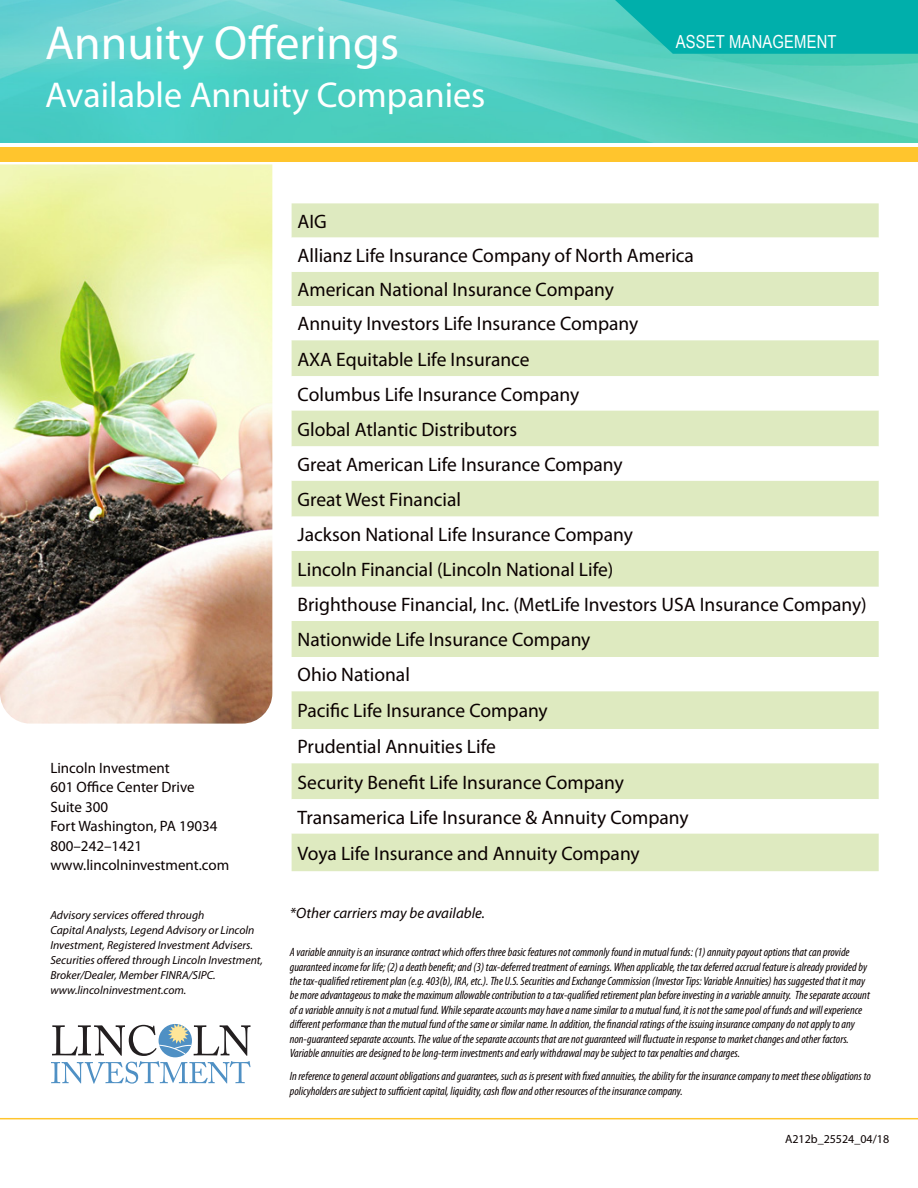
<style>
.page{position:relative;width:918px;height:1188px;background:#fff}
.page>*{position:absolute;margin:0;border:0;box-sizing:border-box;transform-origin:0 0}
.Reverse_Headline{font:48px "Myriad Pro";color:#fff}
.Reverse_Headline-2{font:36px "Myriad Pro";color:#fff}
.BodyText{font:19.5px "Myriad Pro";color:#0a0000}
.t1{font:18px "Arial Narrow";letter-spacing:.01em;color:#fff}
.t2{font:15px "Myriad Pro";color:#0a0000}
.BodyText-2{font:italic 15px "Myriad Pro";color:#0a0000}
.BodyText-3{font:italic condensed 12px/14.4px "Myriad Pro";color:#0a0000}
.t3{font:12px "Myriad Pro";color:#0a0000}
.t4{font:italic 11.7px/15px "Myriad Pro";color:#0a0000}
</style>
<div class="page">
<img style="left:0;top:0;width:918px;height:142px">
<div style="left:0;top:147px;width:918px;height:14px;background:#ffc52d"></div>
<hr style="left:0;top:1118px;width:918px;height:1px;background:#ffc52d">
<svg style="left:51px;top:1024px;width:200px;height:60px"></svg>
<img style="left:0;top:164px;width:272px;height:560px">
<svg style="left:615px;top:0;width:303px;height:54px;background:#08b2ac"></svg>
<div style="left:292px;top:203px;width:587px;height:668px;background:#deeac0"></div>
<svg style="left:292px;top:238px;width:587px;height:595px"></svg>
<p class="Reverse_Headline" style="left:45px;top:13px;width:356px">Annuity Offerings</p>
<p class="Reverse_Headline-2" style="left:45px;top:73px;width:442px">Available Annuity Companies</p>
<p class="t1" style="left:676px;top:29px;width:162px">ASSET MANAGEMENT</p>
<p class="t2" style="left:50px;top:759px;width:121px">Lincoln Investment</p>
<p class="t2" style="left:50px;top:778px;width:146px">601 Office Center Drive</p>
<p class="t2" style="left:50px;top:798px;width:59px">Suite 300</p>
<p class="t2" style="left:50px;top:817px;width:169px">Fort Washington, PA 19034</p>
<p class="t2" style="left:50px;top:837px;width:93px">800–242–1421</p>
<p class="t2" style="left:50px;top:856px;width:180px">www.lincolninvestment.com</p>
<p class="t4" style="left:50px;top:907px;width:155px">Advisory services offered through</p>
<p class="t4" style="left:50px;top:922px;width:206px">Capital Analysts, Legend Advisory or Lincoln<br>Investment, Registered Investment Advisers.</p>
<p class="t4" style="left:50px;top:952px;width:214px">Securities offered through Lincoln Investment,<br>Broker/Dealer, Member FINRA/SIPC.</p>
<p class="t4" style="left:50px;top:982px;width:138px">www.lincolninvestment.com.</p>
<p class="BodyText" style="left:298px;top:209px;width:31px">AIG</p>
<p class="BodyText" style="left:298px;top:243px;width:398px">Allianz Life Insurance Company of North America</p>
<p class="BodyText" style="left:298px;top:278px;width:318px">American National Insurance Company</p>
<p class="BodyText" style="left:298px;top:312px;width:342px">Annuity Investors Life Insurance Company</p>
<p class="BodyText" style="left:298px;top:347px;width:234px">AXA Equitable Life Insurance</p>
<p class="BodyText" style="left:298px;top:382px;width:283px">Columbus Life Insurance Company</p>
<p class="BodyText" style="left:298px;top:417px;width:221px">Global Atlantic Distributors</p>
<p class="BodyText" style="left:298px;top:452px;width:327px">Great American Life Insurance Company</p>
<p class="BodyText" style="left:298px;top:487px;width:165px">Great West Financial</p>
<p class="BodyText" style="left:298px;top:522px;width:337px">Jackson National Life Insurance Company</p>
<p class="BodyText" style="left:298px;top:558px;width:317px">Lincoln Financial (Lincoln National Life)</p>
<p class="BodyText" style="left:298px;top:593px;width:571px">Brighthouse Financial, Inc. (MetLife Investors USA Insurance Company)</p>
<p class="BodyText" style="left:298px;top:628px;width:294px">Nationwide Life Insurance Company</p>
<p class="BodyText" style="left:298px;top:663px;width:114px">Ohio National</p>
<p class="BodyText" style="left:298px;top:699px;width:252px">Pacific Life Insurance Company</p>
<p class="BodyText" style="left:298px;top:735px;width:200px">Prudential Annuities Life</p>
<p class="BodyText" style="left:298px;top:770px;width:328px">Security Benefit Life Insurance Company</p>
<p class="BodyText" style="left:298px;top:805px;width:393px">Transamerica Life Insurance &amp; Annuity Company</p>
<p class="BodyText" style="left:298px;top:841px;width:344px">Voya Life Insurance and Annuity Company</p>
<p class="BodyText-2" style="left:290px;top:904px;width:197px">*Other carriers may be available.</p>
<p class="BodyText-3" style="left:290px;top:945px;width:582px">A variable annuity is an insurance contract which offers three basic features not commonly found in mutual funds: (1) annuity payout options that can provide guaranteed income for life; (2) a death benefit; and (3) tax-deferred treatment of earnings. When applicable, the tax deferred accrual feature is already provided by the tax-qualified retirement plan (e.g. 403(b), IRA, etc.). The U.S. Securities and Exchange Commission (Investor Tips: Variable Annuities) has suggested that it may be more advantageous to make the maximum allowable contribution to a tax-qualified retirement plan before investing in a variable annuity. The separate account of a variable annuity is not a mutual fund. While separate accounts may have a name similar to a mutual fund, it is not the same pool of funds and will experience different performance than the mutual fund of the same or similar name. In addition, the financial ratings of the issuing insurance company do not apply to any non-guaranteed separate accounts. The value of the separate accounts that are not guaranteed will fluctuate in response to market changes and other factors.<br>Variable annuities are designed to be long-term investments and early withdrawal may be subject to tax penalties and charges.</p>
<p class="BodyText-3" style="left:290px;top:1069px;width:583px">In reference to general account obligations and guarantees, such as is present with fixed annuities, the ability for the insurance company to meet these obligations to policyholders are subject to sufficient capital, liquidity, cash flow and other resources of the insurance company.</p>
<p class="t3" style="left:785px;top:1132px;width:106px">A212b_25524_04/18</p>
</div>
